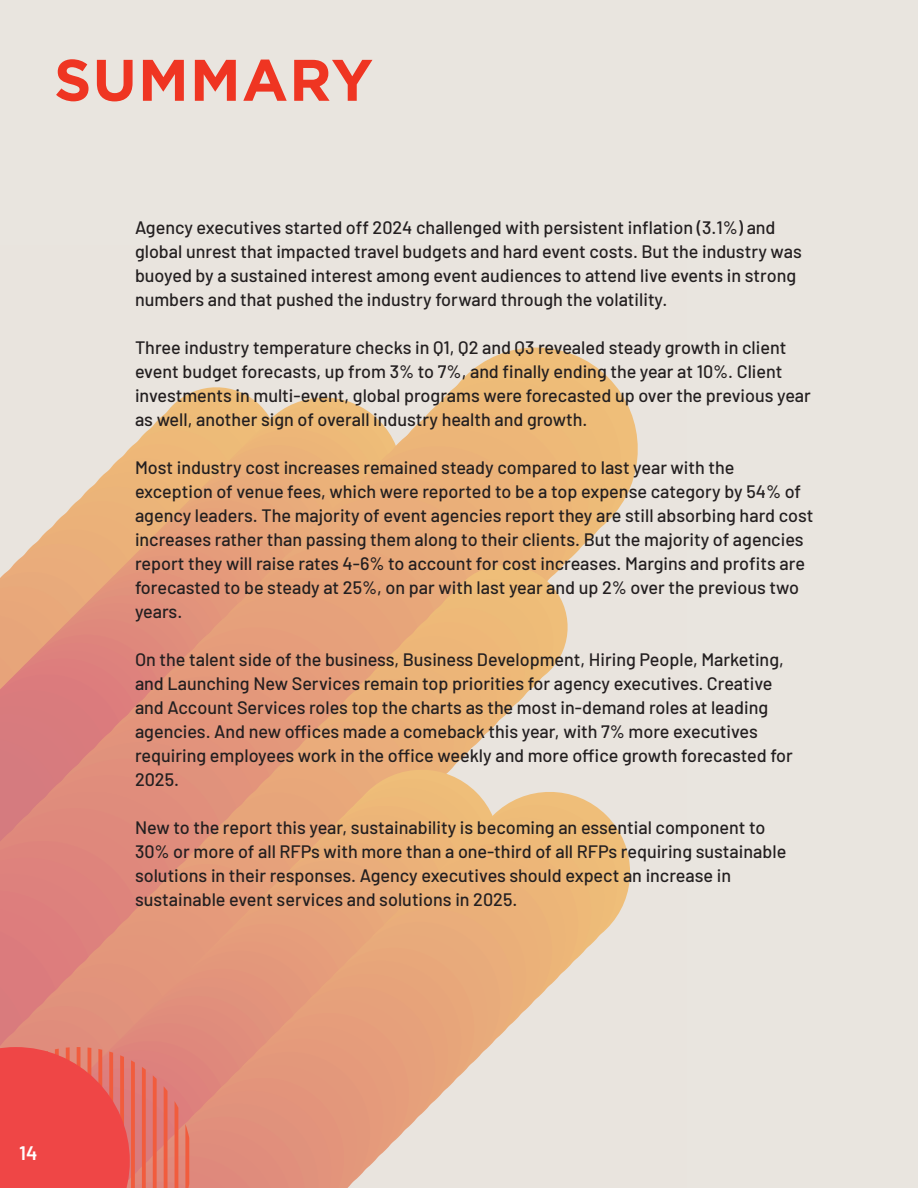
<style>
.page{position:relative;width:918px;height:1188px;background:#e9e5df}
.page>*{position:absolute;margin:0;border:0;box-sizing:border-box;transform-origin:0 0}
.t1{font:700 58.5px "Gotham";letter-spacing:.02em;color:#ef3522}
.t2{font:600 19.5px "Barlow";color:#fff}
.t3{font:500 18px/24px "Barlow";color:#231f20}
</style>
<div class="page">
<svg style="left:501px;top:347px;width:71px;height:7px"></svg>
<svg style="left:472px;top:354px;width:128px;height:16px;fill:#efbe79"></svg>
<svg style="left:461px;top:370px;width:151px;height:11px;background:#edbf7f"></svg>
<svg style="left:0;top:381px;width:638px;height:807px"></svg>
<h1 class="t1" style="left:54px;top:41px;width:321px">SUMMARY</h1>
<p class="t3" style="left:135px;top:214px;width:668px">Agency executives started off 2024 challenged with persistent inflation (3.1%) and global unrest that impacted travel budgets and hard event costs. But the industry was buoyed by a sustained interest among event audiences to attend live events in strong numbers and that pushed the industry forward through the volatility.</p>
<p class="t3" style="left:135px;top:334px;width:677px">Three industry temperature checks in Q1, Q2 and Q3 revealed steady growth in client event budget forecasts, up from 3% to 7%, and finally ending the year at 10%. Client investments in multi-event, global programs were forecasted up over the previous year as well, another sign of overall industry health and growth.</p>
<p class="t3" style="left:135px;top:454px;width:680px">Most industry cost increases remained steady compared to last year with the exception of venue fees, which were reported to be a top expense category by 54% of agency leaders. The majority of event agencies report they are still absorbing hard cost increases rather than passing them along to their clients. But the majority of agencies report they will raise rates 4-6% to account for cost increases. Margins and profits are forecasted to be steady at 25%, on par with last year and up 2% over the previous two years.</p>
<p class="t3" style="left:135px;top:646px;width:659px">On the talent side of the business, Business Development, Hiring People, Marketing, and Launching New Services remain top priorities for agency executives. Creative and Account Services roles top the charts as the most in-demand roles at leading agencies. And new offices made a comeback this year, with 7% more executives requiring employees work in the office weekly and more office growth forecasted for 2025.</p>
<p class="t3" style="left:135px;top:814px;width:653px">New to the report this year, sustainability is becoming an essential component to 30% or more of all RFPs with more than a one-third of all RFPs requiring sustainable solutions in their responses. Agency executives should expect an increase in sustainable event services and solutions in 2025.</p>
<p class="t2" style="left:19px;top:1138px;width:20px">14</p>
</div>
